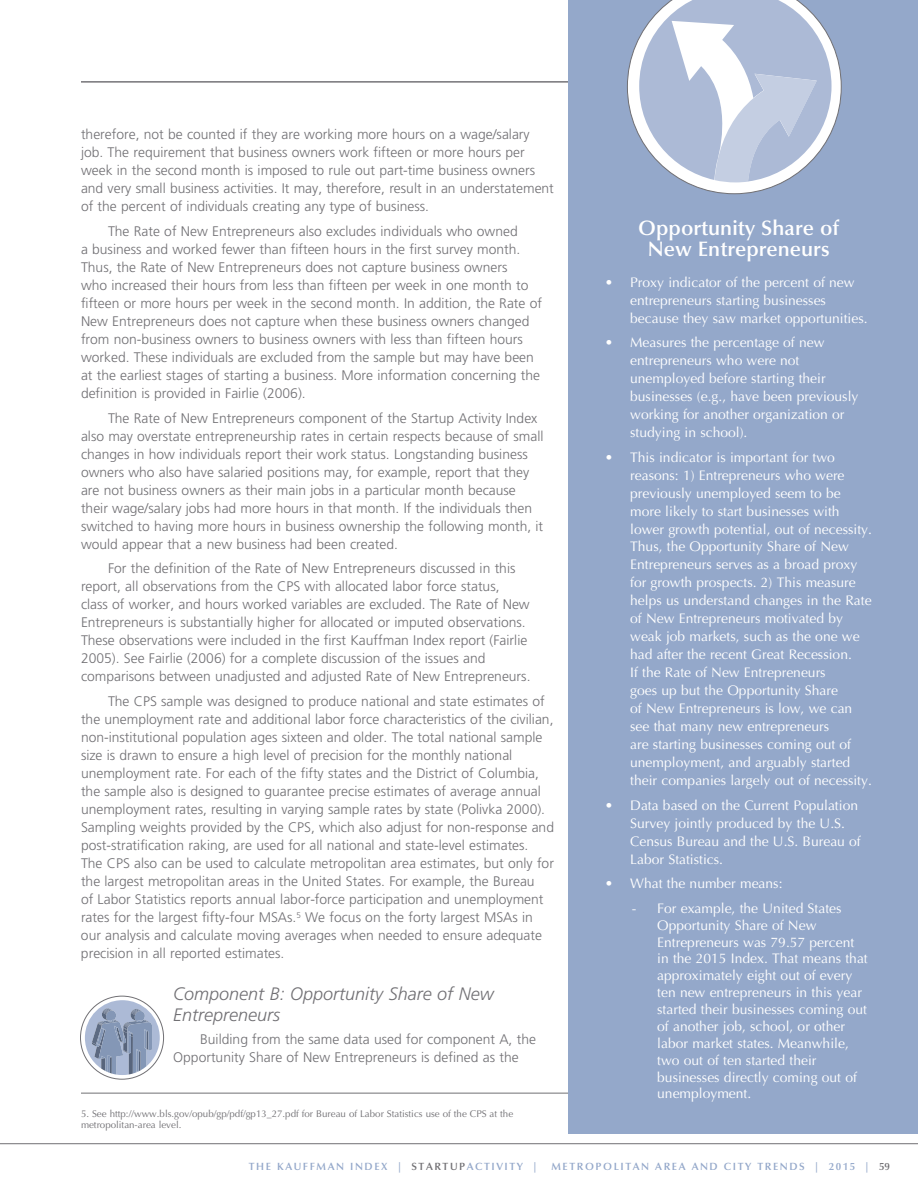
<style>
.page{position:relative;width:918px;height:1188px;background:#fff}
.page>*{position:absolute;margin:0;border:0;box-sizing:border-box;transform-origin:0 0}
.t1{font:600 21px/21px "Optima";color:#fff;text-align:center}
.t2{font:italic 300 18px/21.6px "Frutiger";color:#717074}
.t3{font:300 13.8px/18px "Frutiger";color:#717074}
.t4{font:13.8px/18px "Optima";color:#fff}
.t5{font:600 10.5px "Optima";letter-spacing:.15em;color:#94a8ca}
.t6{font:9.75px/11.7px "Optima";color:#717074}
.s1{color:#717074}
</style>
<div class="page">
<hr style="left:0;top:1143px;width:918px;height:1px;background:#717074">
<hr style="left:81px;top:81px;width:837px;height:1px;background:#717074">
<div style="left:568px;top:0;width:350px;height:1133px;background:#94a8ca"></div>
<svg style="left:627px;top:0;width:215px;height:194px"></svg>
<hr style="left:81px;top:1093px;width:487px;height:1px;background:#717074">
<svg style="left:81px;top:996px;width:83px;height:83px"></svg>
<svg style="left:85px;top:1000px;width:75px;height:80px"></svg>
<p class="t3" style="left:81px;top:126px;width:474px">therefore, not be counted if they are working more hours on a wage/salary job. The requirement that business owners work fifteen or more hours per week in the second month is imposed to rule out part-time business owners and very small business activities. It may, therefore, result in an understatement of the percent of individuals creating any type of business.</p>
<p class="t3" style="left:81px;top:222px;width:463px;text-indent:27px">The Rate of New Entrepreneurs also excludes individuals who owned<br>a business and worked fewer than fifteen hours in the first survey month.<br>Thus, the Rate of New Entrepreneurs does not capture business owners<br>who increased their hours from less than fifteen per week in one month to fifteen or more hours per week in the second month. In addition, the Rate of New Entrepreneurs does not capture when these business owners changed from non-business owners to business owners with less than fifteen hours worked. These individuals are excluded from the sample but may have been at the earliest stages of starting a business. More information concerning the definition is provided in Fairlie (2006).</p>
<p class="t3" style="left:81px;top:409px;width:464px;text-indent:27px">The Rate of New Entrepreneurs component of the Startup Activity Index also may overstate entrepreneurship rates in certain respects because of small changes in how individuals report their work status. Longstanding business owners who also have salaried positions may, for example, report that they are not business owners as their main jobs in a particular month because their wage/salary jobs had more hours in that month. If the individuals then switched to having more hours in business ownership the following month, it would appear that a new business had been created.</p>
<p class="t3" style="left:81px;top:560px;width:451px;text-indent:27px">For the definition of the Rate of New Entrepreneurs discussed in this report, all observations from the CPS with allocated labor force status,<br>class of worker, and hours worked variables are excluded. The Rate of New Entrepreneurs is substantially higher for allocated or imputed observations.<br>These observations were included in the first Kauffman Index report (Fairlie 2005). See Fairlie (2006) for a complete discussion of the issues and comparisons between unadjusted and adjusted Rate of New Entrepreneurs.</p>
<p class="t3" style="left:81px;top:693px;width:475px;text-indent:27px">The CPS sample was designed to produce national and state estimates of the unemployment rate and additional labor force characteristics of the civilian, non-institutional population ages sixteen and older. The total national sample size is drawn to ensure a high level of precision for the monthly national unemployment rate. For each of the fifty states and the District of Columbia, the sample also is designed to guarantee precise estimates of average annual unemployment rates, resulting in varying sample rates by state (Polivka 2000).<br>Sampling weights provided by the CPS, which also adjust for non-response and post-stratification raking, are used for all national and state-level estimates.<br>The CPS also can be used to calculate metropolitan area estimates, but only for the largest metropolitan areas in the United States. For example, the Bureau<br>of Labor Statistics reports annual labor-force participation and unemployment rates for the largest fifty-four MSAs.<sup>5</sup> We focus on the forty largest MSAs in our analysis and calculate moving averages when needed to ensure adequate precision in all reported estimates.</p>
<h2 class="t2" style="left:173px;top:983px;width:322px">Component B: Opportunity Share of New<br>Entrepreneurs</h2>
<p class="t3" style="left:173px;top:1030px;width:364px;text-indent:27px">Building from the same data used for component A, the<br>Opportunity Share of New Entrepreneurs is defined as the</p>
<p class="t6" style="left:81px;top:1107px;width:434px">5. See http://www.bls.gov/opub/gp/pdf/gp13_27.pdf for Bureau of Labor Statistics use of the CPS at the metropolitan-area level.</p>
<h1 class="t1" style="left:638px;top:218px;width:203px">Opportunity Share of<br>New Entrepreneurs</h1>
<p class="t4" style="left:630px;top:273px;width:239px;text-indent:-26px">• Proxy indicator of the percent of new entrepreneurs starting businesses because they saw market opportunities.</p>
<p class="t4" style="left:630px;top:334px;width:230px;text-indent:-26px">• Measures the percentage of new entrepreneurs who were not unemployed before starting their businesses (e.g., have been previously working for another organization or studying in school).</p>
<p class="t4" style="left:630px;top:448px;width:243px;text-indent:-26px">• This indicator is important for two reasons: 1) Entrepreneurs who were previously unemployed seem to be more likely to start businesses with lower growth potential, out of necessity.<br>Thus, the Opportunity Share of New Entrepreneurs serves as a broad proxy for growth prospects. 2) This measure helps us understand changes in the Rate of New Entrepreneurs motivated by weak job markets, such as the one we had after the recent Great Recession.<br>If the Rate of New Entrepreneurs<br>goes up but the Opportunity Share<br>of New Entrepreneurs is low, we can see that many new entrepreneurs<br>are starting businesses coming out of unemployment, and arguably started their companies largely out of necessity.</p>
<p class="t4" style="left:630px;top:796px;width:232px;text-indent:-26px">• Data based on the Current Population<br>Survey jointly produced by the U.S.<br>Census Bureau and the U.S. Bureau of<br>Labor Statistics.</p>
<p class="t4" style="left:605px;top:875px;width:179px">• What the number means:</p>
<p class="t4" style="left:657px;top:900px;width:212px;line-height:16.8px;text-indent:-26px">- For example, the United States<br>Opportunity Share of New<br>Entrepreneurs was 79.57 percent in the 2015 Index. That means that approximately eight out of every ten new entrepreneurs in this year started their businesses coming out of another job, school, or other labor market states. Meanwhile, two out of ten started their businesses directly coming out of unemployment.</p>
<p class="t5" style="left:249px;top:1160px;width:289px">THE KAUFFMAN INDEX | <span class="s1">STARTUP</span>ACTIVITY |</p>
<p class="t5" style="left:552px;top:1160px;width:340px">METROPOLITAN AREA AND CITY TRENDS | 2015 | <span class="s1">59</span></p>
</div>
